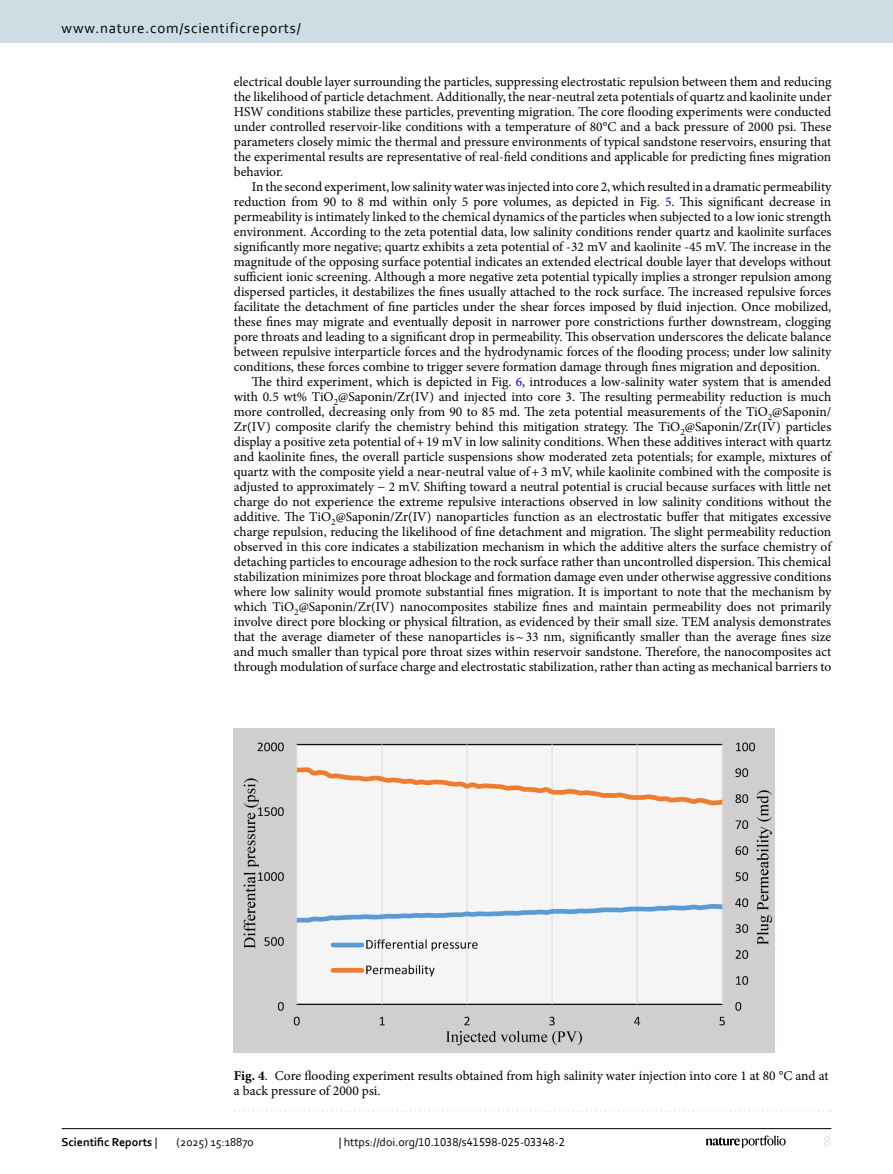
<style>
.page{position:relative;width:893px;height:1174px;background:#fff}
.page>*{position:absolute;margin:0;border:0;box-sizing:border-box;transform-origin:0 0}
.t1{font:15px "Corbel";letter-spacing:.05em;color:#000}
.t2{font:15px "Corbel";color:#d9e4eb}
.Body_Text_Indent{font:13.5px/15px "Minion Pro";color:#000;text-align:justify}
.Figure_Caption{font:13.5px/15px "Minion Pro";color:#000}
.t3{font:12px "Corbel";color:#000}
.t4{font:700 12px "Corbel";color:#000}
.s1{color:#00f}
.s2{font-weight:700}
.s3{font-weight:400}
</style>
<div class="page">
<img style="left:234px;top:728px;width:540px;height:324px">
<svg style="left:235px;top:1110px;width:597px;height:1px"></svg>
<hr style="left:62px;top:1128px;width:769px;height:1px;background:#000">
<svg style="left:706px;top:1135px;width:80px;height:12px"></svg>
<div style="left:0;top:0;width:893px;height:43px;background:#cedde4"></div>
<p class="t1" style="left:62px;top:18px;width:241px">www.nature.com/scientificreports/</p>
<p class="Body_Text_Indent" style="left:234px;top:74px;width:599px">electrical double layer surrounding the particles, suppressing electrostatic repulsion between them and reducing the likelihood of particle detachment. Additionally, the near-neutral zeta potentials of quartz and kaolinite under HSW conditions stabilize these particles, preventing migration. The core flooding experiments were conducted under controlled reservoir-like conditions with a temperature of 80°C and a back pressure of 2000 psi. These parameters closely mimic the thermal and pressure environments of typical sandstone reservoirs, ensuring that the experimental results are representative of real-field conditions and applicable for predicting fines migration behavior.</p>
<p class="Body_Text_Indent" style="left:234px;top:179px;width:599px;text-indent:18px">In the second experiment, low salinity water was injected into core 2, which resulted in a dramatic permeability reduction from 90 to 8 md within only 5 pore volumes, as depicted in Fig. <span class="s1">5</span>. This significant decrease in permeability is intimately linked to the chemical dynamics of the particles when subjected to a low ionic strength environment. According to the zeta potential data, low salinity conditions render quartz and kaolinite surfaces significantly more negative; quartz exhibits a zeta potential of -32 mV and kaolinite -45 mV. The increase in the magnitude of the opposing surface potential indicates an extended electrical double layer that develops without sufficient ionic screening. Although a more negative zeta potential typically implies a stronger repulsion among dispersed particles, it destabilizes the fines usually attached to the rock surface. The increased repulsive forces facilitate the detachment of fine particles under the shear forces imposed by fluid injection. Once mobilized, these fines may migrate and eventually deposit in narrower pore constrictions further downstream, clogging pore throats and leading to a significant drop in permeability. This observation underscores the delicate balance between repulsive interparticle forces and the hydrodynamic forces of the flooding process; under low salinity conditions, these forces combine to trigger severe formation damage through fines migration and deposition.</p>
<p class="Body_Text_Indent" style="left:234px;top:374px;width:599px;text-indent:18px">The third experiment, which is depicted in Fig. <span class="s1">6</span>, introduces a low-salinity water system that is amended with 0.5 wt% TiO<sub>2</sub>@Saponin/Zr(IV) and injected into core 3. The resulting permeability reduction is much more controlled, decreasing only from 90 to 85 md. The zeta potential measurements of the TiO<sub>2</sub>@Saponin/ Zr(IV) composite clarify the chemistry behind this mitigation strategy. The TiO<sub>2</sub>@Saponin/Zr(IV) particles display a positive zeta potential of+19 mV in low salinity conditions. When these additives interact with quartz and kaolinite fines, the overall particle suspensions show moderated zeta potentials; for example, mixtures of quartz with the composite yield a near-neutral value of+3 mV, while kaolinite combined with the composite is adjusted to approximately − 2 mV. Shifting toward a neutral potential is crucial because surfaces with little net charge do not experience the extreme repulsive interactions observed in low salinity conditions without the additive. The TiO<sub>2</sub>@Saponin/Zr(IV) nanoparticles function as an electrostatic buffer that mitigates excessive charge repulsion, reducing the likelihood of fine detachment and migration. The slight permeability reduction observed in this core indicates a stabilization mechanism in which the additive alters the surface chemistry of detaching particles to encourage adhesion to the rock surface rather than uncontrolled dispersion. This chemical stabilization minimizes pore throat blockage and formation damage even under otherwise aggressive conditions where low salinity would promote substantial fines migration. It is important to note that the mechanism by which TiO<sub>2</sub>@Saponin/Zr(IV) nanocomposites stabilize fines and maintain permeability does not primarily involve direct pore blocking or physical filtration, as evidenced by their small size. TEM analysis demonstrates that the average diameter of these nanoparticles is~33 nm, significantly smaller than the average fines size and much smaller than typical pore throat sizes within reservoir sandstone. Therefore, the nanocomposites act through modulation of surface charge and electrostatic stabilization, rather than acting as mechanical barriers to</p>
<p class="Figure_Caption" style="left:234px;top:1068px;width:596px"><span class="s2">Fig. 4</span>. Core flooding experiment results obtained from high salinity water injection into core 1 at 80 °C and at a back pressure of 2000 psi.</p>
<p class="t4" style="left:62px;top:1134px;width:97px">Scientific Reports <span class="s3">|</span></p>
<p class="t3" style="left:177px;top:1134px;width:79px">(2025) 15:18870</p>
<p class="t3" style="left:339px;top:1134px;width:228px">| https://doi.org/10.1038/s41598-025-03348-2</p>
<p class="t2" style="left:824px;top:1132px;width:9px">8</p>
</div>
